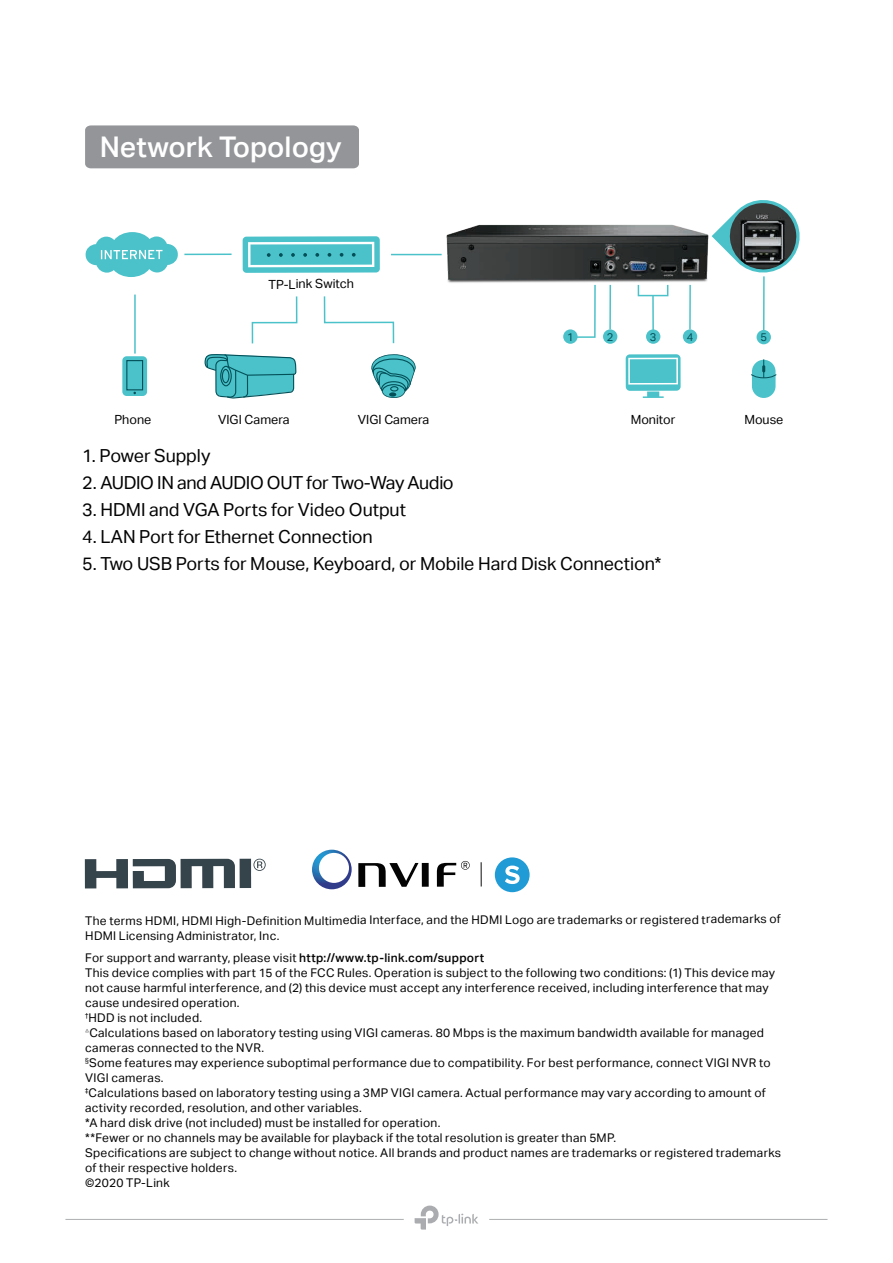
<style>
.page{position:relative;width:893px;height:1263px;background:#fff}
.page>*{position:absolute;margin:0;border:0;box-sizing:border-box;transform-origin:0 0}
.t1{font:28.5px "TP Link Aktiv Medium";color:#fff}
.t2{font:18px "TP Link Aktiv Regular";letter-spacing:-.01em;color:#030303}
.t3{font:12.6px "TP Link Aktiv Regular";letter-spacing:-.005em;color:#030303}
.t4{font:12px/15px "TP Link Aktiv Regular";letter-spacing:.02em;color:#030303}
.t5{font:11.25px "TP Link Aktiv Regular";color:#035059}
.s1{font-family:"TP Link Aktiv Medium"}
</style>
<div class="page">
<hr style="left:65px;top:1219px;width:339px;height:1px;background:#acaeb0">
<hr style="left:489px;top:1219px;width:338px;height:1px;background:#acaeb0">
<svg style="left:415px;top:1205px;width:63px;height:24px"></svg>
<svg style="left:251px;top:296px;width:47px;height:48px"></svg>
<svg style="left:323px;top:296px;width:72px;height:48px"></svg>
<hr style="left:184px;top:253px;width:48px;height:2px;background:#4bc2c9">
<svg style="left:86px;top:232px;width:92px;height:45px"></svg>
<svg style="left:204px;top:354px;width:93px;height:45px"></svg>
<svg style="left:371px;top:354px;width:45px;height:44px"></svg>
<div style="left:390px;top:386px;width:8px;height:5px;border:1px solid #035059;border-radius:50%"></div>
<svg style="left:626px;top:354px;width:55px;height:44px"></svg>
<div style="left:630px;top:359px;width:46px;height:24px;background:#4bc2c9"></div>
<svg style="left:243px;top:236px;width:137px;height:37px;background:#66c9cf"></svg>
<hr style="left:652px;top:296px;width:2px;height:34px;background:#4bc2c9">
<div style="left:638px;top:284px;width:30px;height:12px;border:2px solid #4bc2c9"></div>
<svg style="left:578px;top:284px;width:18px;height:54px"></svg>
<hr style="left:609px;top:285px;width:2px;height:44px;background:#4bc2c9">
<div style="left:603px;top:329px;width:14px;height:15px;background:#4bc2c9;border-radius:50%"></div>
<div style="left:563px;top:329px;width:15px;height:15px;background:#4bc2c9;border-radius:50%"></div>
<hr style="left:689px;top:285px;width:2px;height:44px;background:#4bc2c9">
<div style="left:683px;top:329px;width:14px;height:15px;background:#4bc2c9;border-radius:50%"></div>
<div style="left:646px;top:329px;width:14px;height:15px;background:#4bc2c9;border-radius:50%"></div>
<div style="left:757px;top:330px;width:14px;height:14px;background:#4bc2c9;border-radius:50%"></div>
<svg style="left:712px;top:200px;width:88px;height:73px"></svg>
<img style="left:728px;top:203px;width:70px;height:68px">
<hr style="left:763px;top:276px;width:2px;height:55px;background:#4bc2c9">
<div style="left:752px;top:360px;width:24px;height:38px;background:#4bc2c9;border-radius:12px"></div>
<svg style="left:751px;top:359px;width:26px;height:20px"></svg>
<svg style="left:122px;top:356px;width:25px;height:40px"></svg>
<div style="left:126px;top:360px;width:17px;height:30px;background:#4bc2c9;border:1px solid #035059"></div>
<hr style="left:391px;top:254px;width:51px;height:1px;background:#4bc2c9">
<hr style="left:134px;top:295px;width:2px;height:59px;background:#4bc2c9">
<img style="left:446px;top:224px;width:266px;height:59px">
<div style="left:85px;top:125px;width:274px;height:43px;background:#939598"></div>
<div style="left:422px;top:863px;width:7px;height:24px;background:#030303"></div>
<svg style="left:358px;top:863px;width:60px;height:24px"></svg>
<svg style="left:312px;top:850px;width:40px;height:39px"></svg>
<svg style="left:437px;top:861px;width:33px;height:26px"></svg>
<svg style="left:481px;top:862px;width:1px;height:24px"></svg>
<div style="left:495px;top:857px;width:35px;height:35px;background:#209bd5;border-radius:50%"></div>
<svg style="left:505px;top:865px;width:15px;height:19px"></svg>
<svg style="left:85px;top:859px;width:181px;height:29px"></svg>
<h1 class="t1" style="left:100px;top:131px;width:243px">Network Topology</h1>
<p class="t3" style="left:269px;top:277px;width:87px">TP-Link Switch</p>
<p class="t3" style="left:114px;top:412px;width:39px">Phone</p>
<p class="t3" style="left:218px;top:412px;width:73px">VIGI Camera</p>
<p class="t3" style="left:358px;top:412px;width:73px">VIGI Camera</p>
<p class="t5" style="left:567px;top:330px;width:8px">1</p>
<p class="t5" style="left:607px;top:330px;width:8px">2</p>
<p class="t5" style="left:650px;top:330px;width:8px">3</p>
<p class="t5" style="left:687px;top:330px;width:8px">4</p>
<p class="t5" style="left:760px;top:331px;width:8px">5</p>
<p class="t3" style="left:631px;top:412px;width:46px">Monitor</p>
<p class="t3" style="left:744px;top:412px;width:40px">Mouse</p>
<h2 class="t2" style="left:82px;top:445px;width:130px">1. Power Supply</h2>
<h2 class="t2" style="left:82px;top:472px;width:373px">2. AUDIO IN and AUDIO OUT for Two-Way Audio</h2>
<h2 class="t2" style="left:82px;top:499px;width:325px">3. HDMI and VGA Ports for Video Output</h2>
<h2 class="t2" style="left:82px;top:526px;width:292px">4. LAN Port for Ethernet Connection</h2>
<h2 class="t2" style="left:82px;top:553px;width:581px">5. Two USB Ports for Mouse, Keyboard, or Mobile Hard Disk Connection*</h2>
<p class="t4" style="left:85px;top:912px;width:697px;line-height:15.6px">The terms HDMI, HDMI High-Definition Multimedia Interface, and the HDMI Logo are trademarks or registered trademarks of<br>HDMI Licensing Administrator, Inc.</p>
<p class="t4" style="left:85px;top:950px;width:697px">For support and warranty, please visit <span class="s1">http://www.tp-link.com/support<br></span>This device complies with part 15 of the FCC Rules. Operation is subject to the following two conditions: (1) This device may not cause harmful interference, and (2) this device must accept any interference received, including interference that may cause undesired operation.<br><sup>†</sup>HDD is not included.<br><sup>△</sup>Calculations based on laboratory testing using VIGI cameras. 80 Mbps is the maximum bandwidth available for managed cameras connected to the NVR.<br><sup>§</sup>Some features may experience suboptimal performance due to compatibility. For best performance, connect VIGI NVR to VIGI cameras.<br><sup>‡</sup>Calculations based on laboratory testing using a 3MP VIGI camera. Actual performance may vary according to amount of activity recorded, resolution, and other variables.<br>*A hard disk drive (not included) must be installed for operation.<br>**Fewer or no channels may be available for playback if the total resolution is greater than 5MP.<br>Specifications are subject to change without notice. All brands and product names are trademarks or registered trademarks of their respective holders.<br>©2020 TP-Link</p>
</div>
